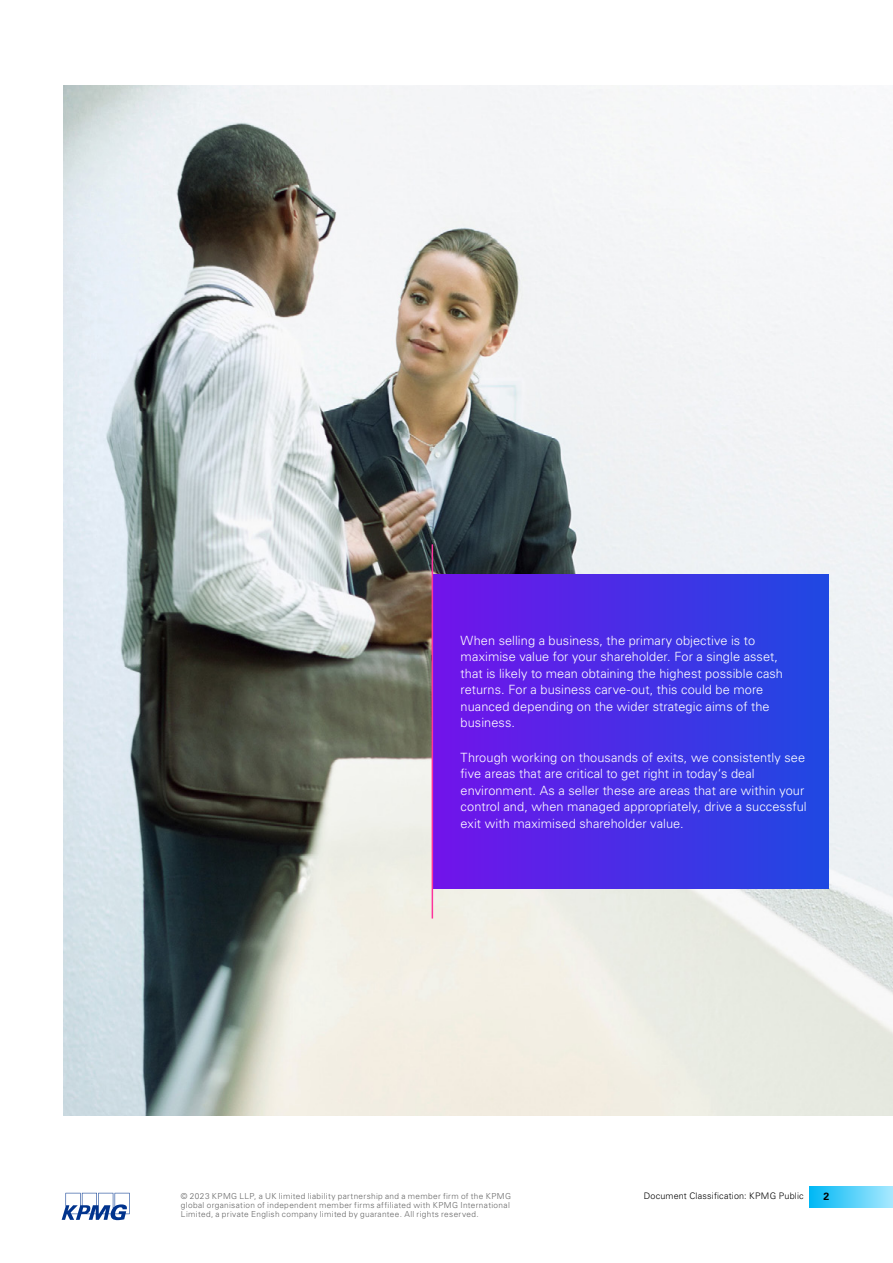
<style>
.page{position:relative;width:893px;height:1263px;background:#fff}
.page>*{position:absolute;margin:0;border:0;box-sizing:border-box;transform-origin:0 0}
.t1{font:300 12.75px/16.5px "Univers LT Std";letter-spacing:.005em;color:#fff}
.t2{font:700 10.5px "Univers LT Std";color:#000}
.t3{font:300 9px "Univers LT Std";letter-spacing:.02em;color:#000}
.t4{font:300 8.25px/9px "Univers LT Std";letter-spacing:.045em;color:#666}
</style>
<div class="page">
<img style="left:64px;top:85px;width:829px;height:1030px">
<div style="left:432px;top:574px;width:396px;height:315px;background:linear-gradient(to right,#7213ea,#1f48e2)"></div>
<div style="left:810px;top:1186px;width:83px;height:22px;background:linear-gradient(to right,#01b8f5,#a9e9ff)"></div>
<svg style="left:62px;top:1193px;width:68px;height:27px"></svg>
<hr style="left:432px;top:544px;width:1px;height:374px;background:#fd349c">
<p class="t1" style="left:461px;top:632px;width:324px">When selling a business, the primary objective is to maximise value for your shareholder. For a single asset, that is likely to mean obtaining the highest possible cash returns. For a business carve-out, this could be more nuanced depending on the wider strategic aims of the business.</p>
<p class="t1" style="left:461px;top:749px;width:348px">Through working on thousands of exits, we consistently see five areas that are critical to get right in today‘s deal environment. As a seller these are areas that are within your control and, when managed appropriately, drive a successful exit with maximised shareholder value.</p>
<p class="t4" style="left:181px;top:1191px;width:332px">© 2023 KPMG LLP, a UK limited liability partnership and a member firm of the KPMG</p>
<p class="t3" style="left:644px;top:1191px;width:162px">Document Classification: KPMG Public</p>
<p class="t2" style="left:823px;top:1190px;width:7px">2</p>
<p class="t4" style="left:181px;top:1200px;width:330px">global organisation of independent member firms affiliated with KPMG International<br>Limited, a private English company limited by guarantee. All rights reserved.</p>
</div>
